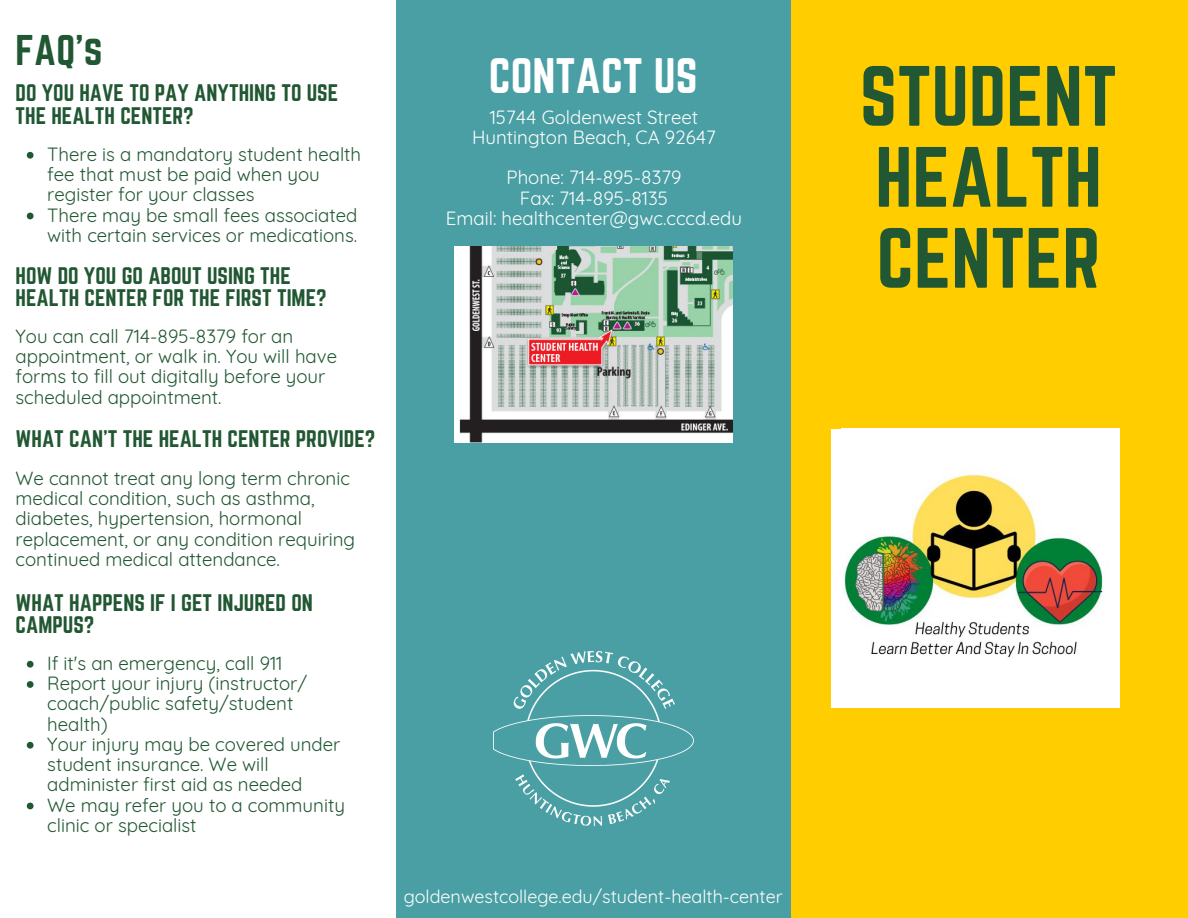
<style>
.page{position:relative;width:1188px;height:918px;background:#499fa4}
.page>*{position:absolute;margin:0;border:0;box-sizing:border-box;transform-origin:0 0}
.t1{font:74.7px/81px "Norwester";color:#215732}
.t2{font:43.65px "Norwester";color:#fff}
.t3{font:37.65px "Norwester";color:#215732}
.t4{font:21px/22.5px "Norwester";color:#215732}
.t5{font:18.75px/20.2px "Quicksand";color:#215732}
.t6{font:18.75px/20.2px "Quicksand";color:#fff;text-align:center}
.t7{font:18px "Quicksand";color:#fff}
</style>
<div class="page">
<div style="left:791px;top:0;width:397px;height:918px;background:#ffcd00"></div>
<div style="left:0;top:0;width:396px;height:918px;background:#fff"></div>
<img style="left:494px;top:652px;width:200px;height:174px">
<img style="left:455px;top:246px;width:278px;height:196px">
<div style="left:831px;top:429px;width:277px;height:279px;background:#fff"></div>
<img style="left:844px;top:429px;width:276px;height:279px">
<svg style="left:27px;top:152px;width:7px;height:7px"></svg>
<svg style="left:27px;top:213px;width:7px;height:6px"></svg>
<svg style="left:27px;top:661px;width:7px;height:7px"></svg>
<svg style="left:27px;top:681px;width:7px;height:7px"></svg>
<svg style="left:27px;top:742px;width:7px;height:7px"></svg>
<svg style="left:27px;top:803px;width:7px;height:6px"></svg>
<h3 class="t3" style="left:16px;top:27px;width:89px">FAQ's</h3>
<p class="t4" style="left:16px;top:82px;width:324px">DO YOU HAVE TO PAY ANYTHING TO USE<br>THE HEALTH CENTER?</p>
<p class="t5" style="left:47px;top:144px;width:315px">There is a mandatory student health fee that must be paid when you register for your classes<br>There may be small fees associated with certain services or medications.</p>
<p class="t4" style="left:16px;top:264px;width:313px">HOW DO YOU GO ABOUT USING THE<br>HEALTH CENTER FOR THE FIRST TIME?</p>
<p class="t5" style="left:16px;top:326px;width:323px">You can call 714-895-8379 for an appointment, or walk in. You will have forms to fill out digitally before your scheduled appointment.</p>
<p class="t4" style="left:16px;top:427px;width:361px">WHAT CAN'T THE HEALTH CENTER PROVIDE?</p>
<p class="t5" style="left:16px;top:468px;width:341px">We cannot treat any long term chronic medical condition, such as asthma, diabetes, hypertension, hormonal replacement, or any condition requiring continued medical attendance.</p>
<p class="t4" style="left:16px;top:591px;width:299px">WHAT HAPPENS IF I GET INJURED ON<br>CAMPUS?</p>
<p class="t5" style="left:47px;top:653px;width:299px">If it's an emergency, call 911<br>Report your injury (instructor/ coach/public safety/student health)<br>Your injury may be covered under student insurance. We will administer first aid as needed<br>We may refer you to a community clinic or specialist</p>
<h2 class="t2" style="left:489px;top:50px;width:210px">CONTACT US</h2>
<p class="t6" style="left:472px;top:106px;width:245px">15744 Goldenwest Street<br>Huntington Beach, CA 92647</p>
<p class="t6" style="left:446px;top:167px;width:298px">Phone: 714-895-8379<br>Fax: 714-895-8135<br>Email: healthcenter@gwc.cccd.edu</p>
<p class="t7" style="left:404px;top:885px;width:380px">goldenwestcollege.edu/student-health-center</p>
<h1 class="t1" style="left:860px;top:55px;width:259px">STUDENT<br>HEALTH<br>CENTER</h1>
</div>
